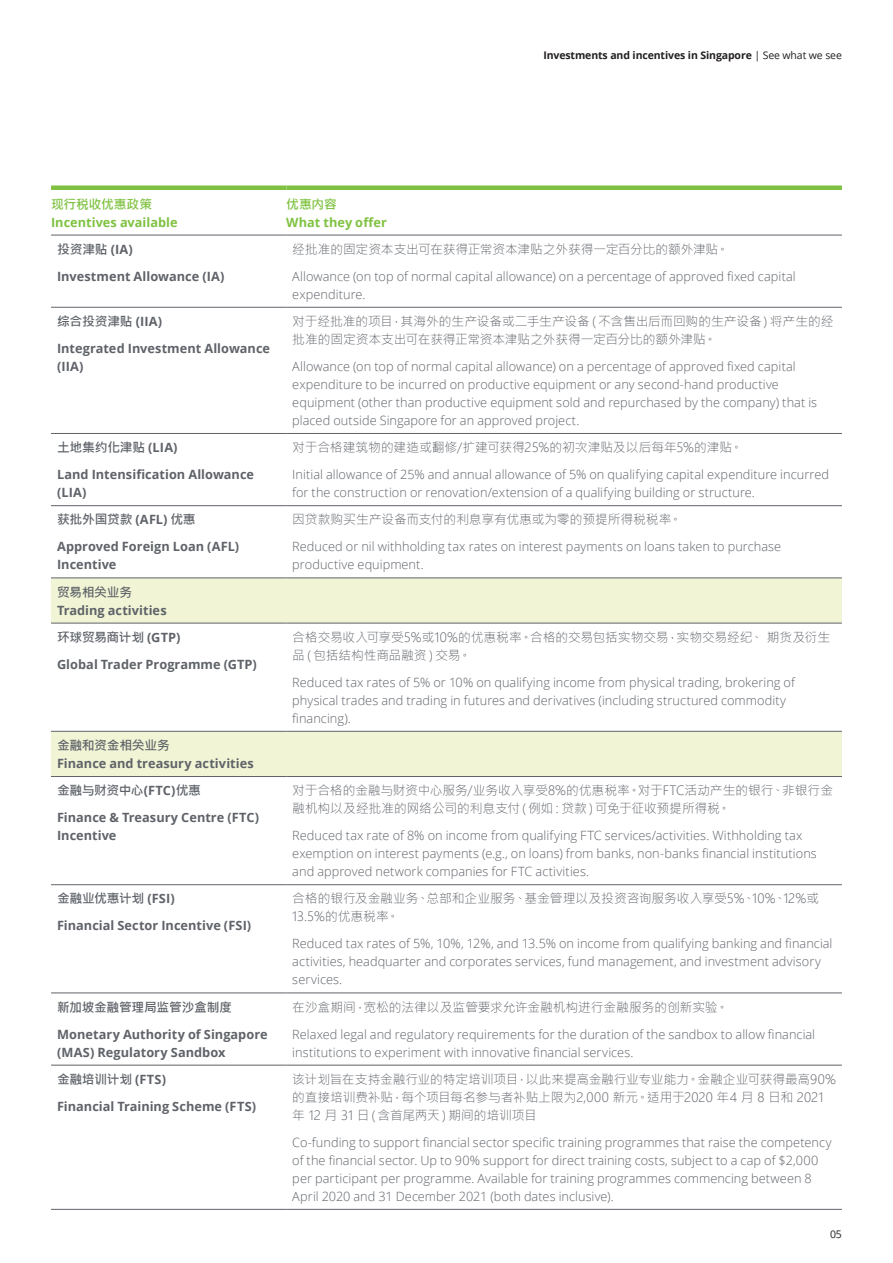
<style>
.page{position:relative;width:893px;height:1263px;background:#fff}
.page>*{position:absolute;margin:0;border:0;box-sizing:border-box;transform-origin:0 0}
.Chart_key__8_5_12pt{font:300 12.75px/18px "Open Sans";letter-spacing:.005em;color:#5f6369}
.Chart_key__8_5_12pt-2{font:300 12.75px/18px "Microsoft Jheng Hei";letter-spacing:-.01em;color:#5f6369}
.Chart_key__8_5_12pt-3{font:700 12.75px/18px "Open Sans";color:#5f6369}
.Chart_key__8_5_12pt-4{font:700 12.75px "Microsoft Jheng Hei";letter-spacing:-.02em;color:#5f6369}
.Chart_Table_heading{font:700 12.75px "Open Sans";color:#7fc241}
.Subhead_A__8_5_12pt{font:700 12.75px "Microsoft Jheng Hei";letter-spacing:-.005em;color:#7fc241}
.t1{font:700 10.5px "Open Sans";letter-spacing:-.01em;color:#231f20}
.t2{font:10.5px "Open Sans";color:#231f20}
.s1{font-weight:400}
.s2{font-family:"Open Sans"}
</style>
<div class="page">
<svg style="left:51px;top:578px;width:791px;height:198px"></svg>
<hr style="left:51px;top:235px;width:235px;height:1px;background:#5f6369">
<hr style="left:286px;top:235px;width:556px;height:1px;background:#5f6369">
<hr style="left:51px;top:307px;width:235px;height:1px;background:#5f6369">
<hr style="left:286px;top:307px;width:556px;height:1px;background:#5f6369">
<hr style="left:51px;top:433px;width:235px;height:1px;background:#5f6369">
<hr style="left:286px;top:433px;width:556px;height:1px;background:#5f6369">
<hr style="left:51px;top:505px;width:235px;height:1px;background:#5f6369">
<hr style="left:286px;top:505px;width:556px;height:1px;background:#5f6369">
<hr style="left:51px;top:577px;width:235px;height:1px;background:#5f6369">
<hr style="left:286px;top:577px;width:556px;height:1px;background:#5f6369">
<hr style="left:51px;top:623px;width:235px;height:1px;background:#5f6369">
<hr style="left:286px;top:623px;width:556px;height:1px;background:#5f6369">
<hr style="left:51px;top:731px;width:235px;height:1px;background:#5f6369">
<hr style="left:286px;top:731px;width:556px;height:1px;background:#5f6369">
<hr style="left:51px;top:776px;width:235px;height:1px;background:#5f6369">
<hr style="left:286px;top:776px;width:556px;height:1px;background:#5f6369">
<hr style="left:51px;top:884px;width:235px;height:1px;background:#5f6369">
<hr style="left:286px;top:884px;width:556px;height:1px;background:#5f6369">
<hr style="left:51px;top:992px;width:235px;height:1px;background:#5f6369">
<hr style="left:286px;top:992px;width:556px;height:1px;background:#5f6369">
<hr style="left:51px;top:1065px;width:235px;height:1px;background:#5f6369">
<hr style="left:286px;top:1065px;width:556px;height:1px;background:#5f6369">
<hr style="left:51px;top:1209px;width:235px;height:1px;background:#5f6369">
<hr style="left:286px;top:1209px;width:556px;height:1px;background:#5f6369">
<div style="left:51px;top:185px;width:235px;height:5px;background:#7fc241"></div>
<div style="left:286px;top:185px;width:556px;height:5px;background:#7fc241"></div>
<p class="t1" style="left:543px;top:48px;width:300px">Investments and incentives in Singapore <span class="s1">| See what we see</span></p>
<p class="Subhead_A__8_5_12pt" style="left:51px;top:196px;width:103px">现行税收优惠政策</p>
<p class="Chart_Table_heading" style="left:51px;top:213px;width:128px">Incentives available</p>
<p class="Chart_key__8_5_12pt-4" style="left:57px;top:241px;width:77px">投资津贴 <span class="s2">(IA)</span></p>
<p class="Chart_key__8_5_12pt-3" style="left:57px;top:267px;width:169px">Investment Allowance (IA)</p>
<p class="Chart_key__8_5_12pt-4" style="left:57px;top:313px;width:107px">综合投资津贴 <span class="s2">(IIA)</span></p>
<p class="Chart_key__8_5_12pt-3" style="left:57px;top:339px;width:215px">Integrated Investment Allowance (IIA)</p>
<p class="Chart_key__8_5_12pt-4" style="left:57px;top:439px;width:122px">土地集约化津贴 <span class="s2">(LIA)</span></p>
<p class="Chart_key__8_5_12pt-3" style="left:57px;top:465px;width:199px">Land Intensification Allowance (LIA)</p>
<p class="Chart_key__8_5_12pt-4" style="left:57px;top:512px;width:140px">获批外国贷款 <span class="s2">(AFL)</span> 优惠</p>
<p class="Chart_key__8_5_12pt-3" style="left:57px;top:537px;width:184px">Approved Foreign Loan (AFL)<br>Incentive</p>
<p class="Chart_key__8_5_12pt-4" style="left:57px;top:584px;width:77px">贸易相关业务</p>
<p class="Chart_key__8_5_12pt-3" style="left:57px;top:601px;width:111px">Trading activities</p>
<p class="Chart_key__8_5_12pt-4" style="left:57px;top:629px;width:125px">环球贸易商计划 <span class="s2">(GTP)</span></p>
<p class="Chart_key__8_5_12pt-3" style="left:57px;top:655px;width:201px">Global Trader Programme (GTP)</p>
<p class="Chart_key__8_5_12pt-4" style="left:57px;top:737px;width:114px">金融和资金相关业务</p>
<p class="Chart_key__8_5_12pt-3" style="left:57px;top:754px;width:198px">Finance and treasury activities</p>
<p class="Chart_key__8_5_12pt-4" style="left:57px;top:782px;width:145px">金融与财资中心<span class="s2">(FTC)</span>优惠</p>
<p class="Chart_key__8_5_12pt-3" style="left:57px;top:808px;width:204px">Finance &amp; Treasury Centre (FTC)<br>Incentive</p>
<p class="Chart_key__8_5_12pt-4" style="left:57px;top:891px;width:119px">金融业优惠计划 <span class="s2">(FSI)</span></p>
<p class="Chart_key__8_5_12pt-3" style="left:57px;top:916px;width:196px">Financial Sector Incentive (FSI)</p>
<p class="Chart_key__8_5_12pt-4" style="left:57px;top:999px;width:176px">新加坡金融管理局监管沙盒制度</p>
<p class="Chart_key__8_5_12pt-3" style="left:57px;top:1025px;width:212px">Monetary Authority of Singapore (MAS) Regulatory Sandbox</p>
<p class="Chart_key__8_5_12pt-4" style="left:57px;top:1071px;width:111px">金融培训计划 <span class="s2">(FTS)</span></p>
<p class="Chart_key__8_5_12pt-3" style="left:57px;top:1097px;width:201px">Financial Training Scheme (FTS)</p>
<p class="Subhead_A__8_5_12pt" style="left:286px;top:196px;width:52px">优惠内容</p>
<p class="Chart_Table_heading" style="left:286px;top:213px;width:102px">What they offer</p>
<p class="Chart_key__8_5_12pt-2" style="left:292px;top:240px;width:438px">经批准的固定资本支出可在获得正常资本津贴之外获得一定百分比的额外津贴。</p>
<p class="Chart_key__8_5_12pt" style="left:292px;top:267px;width:505px">Allowance (on top of normal capital allowance) on a percentage of approved fixed capital expenditure.</p>
<p class="Chart_key__8_5_12pt-2" style="left:292px;top:312px;width:543px">对于经批准的项目，其海外的生产设备或二手生产设备（不含售出后而回购的生产设备）将产生的经批准的固定资本支出可在获得正常资本津贴之外获得一定百分比的额外津贴。</p>
<p class="Chart_key__8_5_12pt" style="left:292px;top:357px;width:526px">Allowance (on top of normal capital allowance) on a percentage of approved fixed capital expenditure to be incurred on productive equipment or any second-hand productive equipment (other than productive equipment sold and repurchased by the company) that is placed outside Singapore for an approved project.</p>
<p class="Chart_key__8_5_12pt-2" style="left:292px;top:438px;width:452px">对于合格建筑物的建造或翻修/扩建可获得25%的初次津贴及以后每年5%的津贴。</p>
<p class="Chart_key__8_5_12pt" style="left:292px;top:465px;width:538px">Initial allowance of 25% and annual allowance of 5% on qualifying capital expenditure incurred for the construction or renovation/extension of a qualifying building or structure.</p>
<p class="Chart_key__8_5_12pt-2" style="left:292px;top:511px;width:391px">因贷款购买生产设备而支付的利息享有优惠或为零的预提所得税税率。</p>
<p class="Chart_key__8_5_12pt" style="left:292px;top:537px;width:490px">Reduced or nil withholding tax rates on interest payments on loans taken to purchase productive equipment.</p>
<p class="Chart_key__8_5_12pt-2" style="left:292px;top:628px;width:539px">合格交易收入可享受5%或10%的优惠税率。合格的交易包括实物交易，实物交易经纪、 期货及衍生品（包括结构性商品融资）交易。</p>
<p class="Chart_key__8_5_12pt" style="left:292px;top:673px;width:504px">Reduced tax rates of 5% or 10% on qualifying income from physical trading, brokering of physical trades and trading in futures and derivatives (including structured commodity financing).</p>
<p class="Chart_key__8_5_12pt-2" style="left:292px;top:781px;width:542px">对于合格的金融与财资中心服务/业务收入享受8%的优惠税率。对于FTC活动产生的银行、非银行金融机构以及经批准的网络公司的利息支付（例如：贷款）可免于征收预提所得税。</p>
<p class="Chart_key__8_5_12pt" style="left:292px;top:826px;width:526px">Reduced tax rate of 8% on income from qualifying FTC services/activities. Withholding tax exemption on interest payments (e.g., on loans) from banks, non-banks financial institutions and approved network companies for FTC activities.</p>
<p class="Chart_key__8_5_12pt-2" style="left:292px;top:890px;width:528px">合格的银行及金融业务、总部和企业服务、基金管理以及投资咨询服务收入享受5%、10%、12%或<br>13.5%的优惠税率。</p>
<p class="Chart_key__8_5_12pt" style="left:292px;top:934px;width:542px">Reduced tax rates of 5%, 10%, 12%, and 13.5% on income from qualifying banking and financial activities, headquarter and corporates services, fund management, and investment advisory services.</p>
<p class="Chart_key__8_5_12pt-2" style="left:292px;top:998px;width:438px">在沙盒期间，宽松的法律以及监管要求允许金融机构进行金融服务的创新实验。</p>
<p class="Chart_key__8_5_12pt" style="left:292px;top:1025px;width:524px">Relaxed legal and regulatory requirements for the duration of the sandbox to allow financial institutions to experiment with innovative financial services.</p>
<p class="Chart_key__8_5_12pt-2" style="left:292px;top:1070px;width:545px">该计划旨在支持金融行业的特定培训项目，以此来提高金融行业专业能力。金融企业可获得最高90%的直接培训费补贴，每个项目每名参与者补贴上限为2,000 新元。适用于2020 年4 月 8 日和 2021年 12 月 31 日（含首尾两天）期间的培训项目</p>
<p class="Chart_key__8_5_12pt" style="left:292px;top:1133px;width:541px">Co-funding to support financial sector specific training programmes that raise the competency of the financial sector. Up to 90% support for direct training costs, subject to a cap of $2,000 per participant per programme. Available for training programmes commencing between 8<br>April 2020 and 31 December 2021 (both dates inclusive).</p>
<p class="t2" style="left:830px;top:1227px;width:13px">05</p>
</div>
